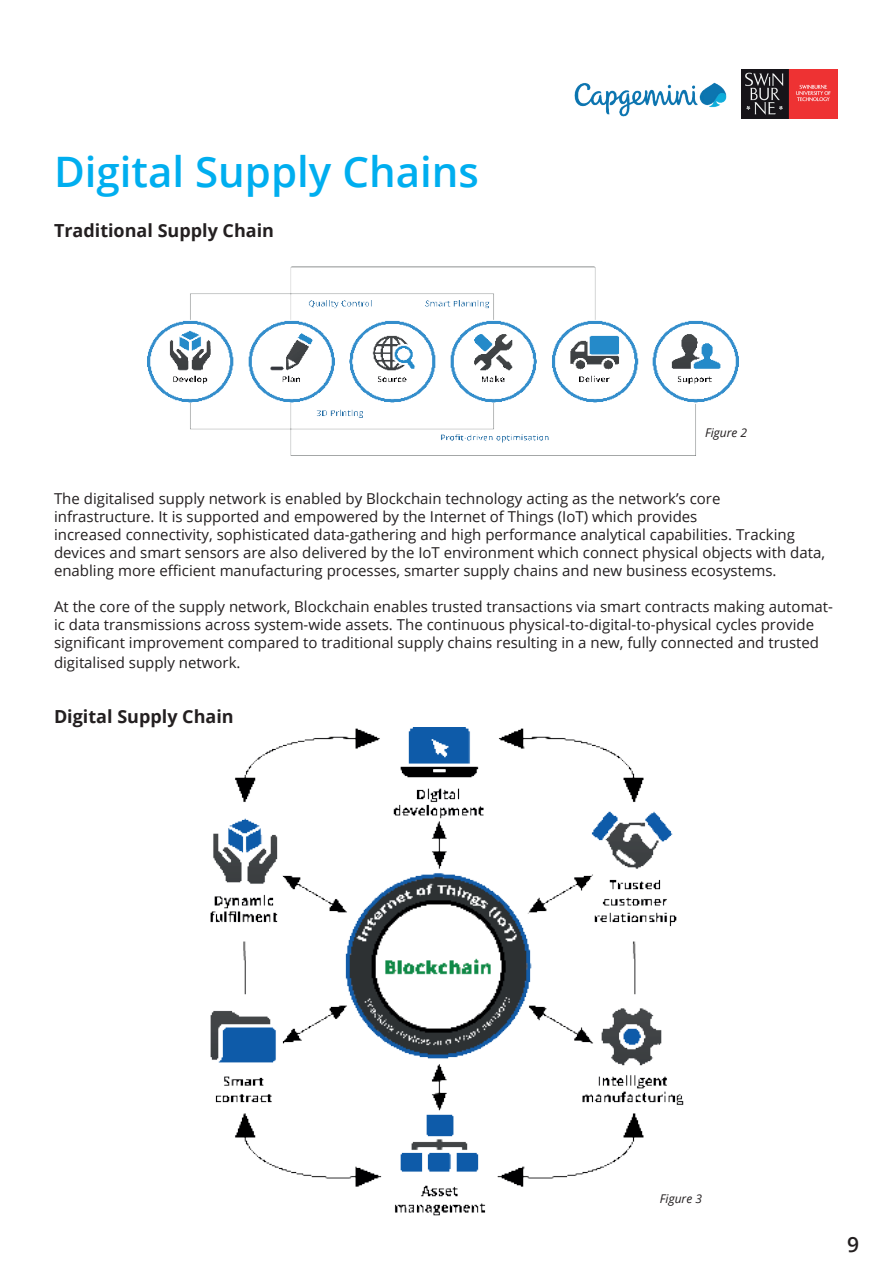
<style>
.page{position:relative;width:893px;height:1263px;background:#fff}
.page>*{position:absolute;margin:0;border:0;box-sizing:border-box;transform-origin:0 0}
.t1{font:600 42px "Open Sans";color:#00aeef}
.t2{font:600 21px "Open Sans";color:#231f20}
.t3{font:700 18px "Open Sans";color:#231f20}
.t4{font:15px/18px "Open Sans";color:#231f20}
.t5{font:italic 12px "Open Sans";color:#231f20}
</style>
<div class="page">
<img style="left:752px;top:70px;width:86px;height:48px">
<img style="left:574px;top:69px;width:178px;height:50px">
<img style="left:210px;top:727px;width:474px;height:489px">
<img style="left:147px;top:267px;width:591px;height:188px">
<h1 class="t1" style="left:54px;top:143px;width:426px">Digital Supply Chains</h1>
<p class="t3" style="left:54px;top:218px;width:222px">Traditional Supply Chain</p>
<p class="t5" style="left:705px;top:424px;width:44px">Figure 2</p>
<p class="t4" style="left:54px;top:489px;width:772px">The digitalised supply network is enabled by Blockchain technology acting as the network’s core<br>infrastructure. It is supported and empowered by the Internet of Things (IoT) which provides<br>increased connectivity, sophisticated data-gathering and high performance analytical capabilities. Tracking devices and smart sensors are also delivered by the IoT environment which connect physical objects with data, enabling more efficient manufacturing processes, smarter supply chains and new business ecosystems.</p>
<p class="t4" style="left:54px;top:597px;width:780px">At the core of the supply network, Blockchain enables trusted transactions via smart contracts making automat&shy;ic data transmissions across system-wide assets. The continuous physical-to-digital-to-physical cycles provide significant improvement compared to traditional supply chains resulting in a new, fully connected and trusted</p>
<p class="t4" style="left:54px;top:653px;width:188px">digitalised supply network.</p>
<p class="t3" style="left:54px;top:704px;width:181px">Digital Supply Chain</p>
<p class="t5" style="left:660px;top:1190px;width:44px">Figure 3</p>
<h2 class="t2" style="left:847px;top:1230px;width:13px">9</h2>
</div>
